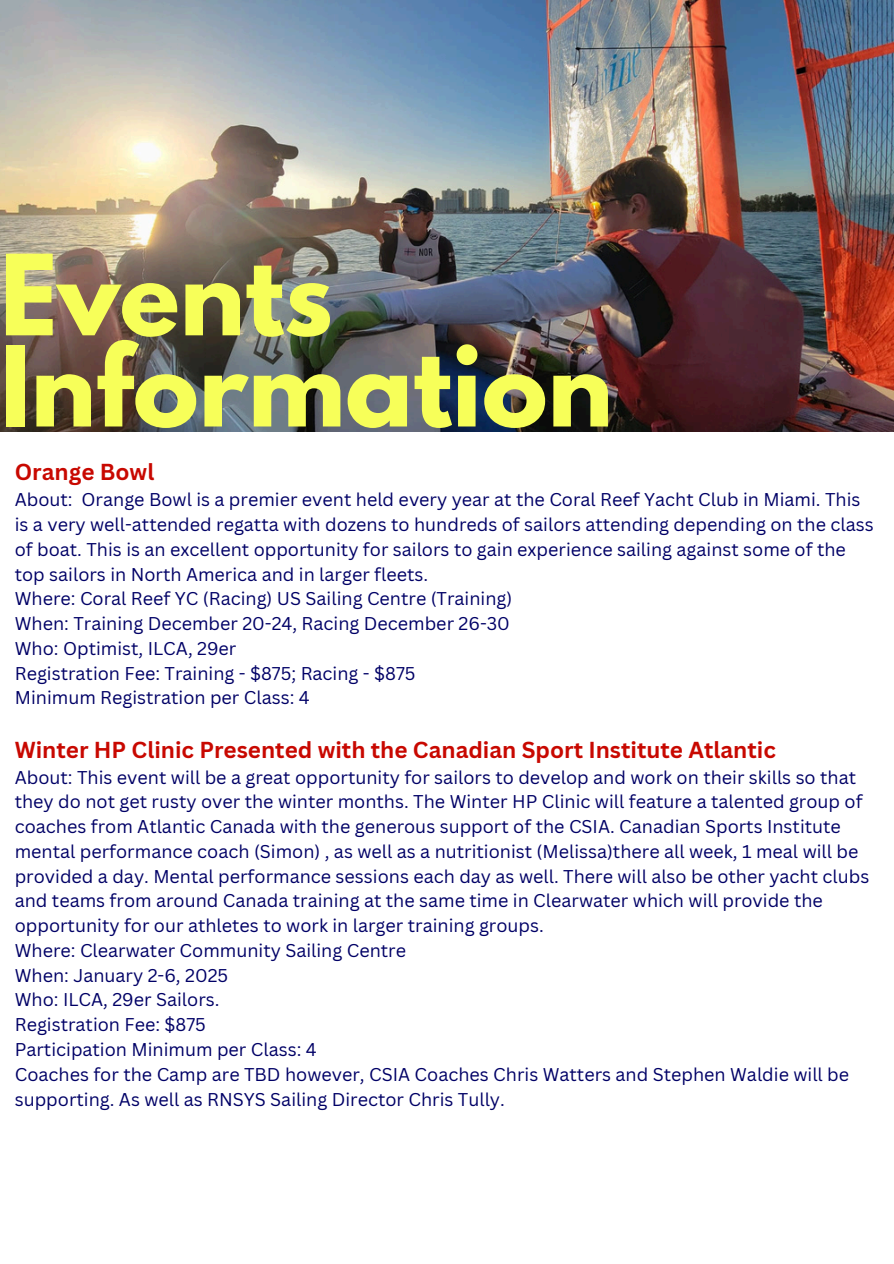
<style>
.page{position:relative;width:894px;height:1264px;background:#fff}
.page>*{position:absolute;margin:0;border:0;box-sizing:border-box;transform-origin:0 0}
.t1{font:700 99px/91.2px "League Spartan";color:#f7ff59}
.t2{font:700 22.5px "Canva Sans";color:#c80800}
.t3{font:18px/24.8px "Canva Sans";color:#010066}
</style>
<div class="page">
<img style="left:0;top:0;width:893px;height:431px">
<h1 class="t1" style="left:0;top:262px;width:614px">Events<br>Information</h1>
<p class="t2" style="left:15px;top:456px;width:141px">Orange Bowl</p>
<p class="t3" style="left:15px;top:487px;width:860px">About: Orange Bowl is a premier event held every year at the Coral Reef Yacht Club in Miami. This is a very well-attended regatta with dozens to hundreds of sailors attending depending on the class of boat. This is an excellent opportunity for sailors to gain experience sailing against some of the top sailors in North America and in larger fleets.</p>
<p class="t3" style="left:15px;top:586px;width:499px">Where: Coral Reef YC (Racing) US Sailing Centre (Training)</p>
<p class="t3" style="left:15px;top:610px;width:496px">When: Training December 20-24, Racing December 26-30</p>
<p class="t3" style="left:15px;top:635px;width:223px">Who: Optimist, ILCA, 29er</p>
<p class="t3" style="left:15px;top:660px;width:402px">Registration Fee: Training - $875; Racing - $875</p>
<p class="t3" style="left:15px;top:685px;width:296px">Minimum Registration per Class: 4</p>
<p class="t2" style="left:15px;top:733px;width:762px">Winter HP Clinic Presented with the Canadian Sport Institute Atlantic</p>
<p class="t3" style="left:15px;top:764px;width:855px">About: This event will be a great opportunity for sailors to develop and work on their skills so that they do not get rusty over the winter months. The Winter HP Clinic will feature a talented group of coaches from Atlantic Canada with the generous support of the CSIA. Canadian Sports Institute mental performance coach (Simon) , as well as a nutritionist (Melissa)there all week, 1 meal will be provided a day. Mental performance sessions each day as well. There will also be other yacht clubs and teams from around Canada training at the same time in Clearwater which will provide the opportunity for our athletes to work in larger training groups.</p>
<p class="t3" style="left:15px;top:937px;width:393px">Where: Clearwater Community Sailing Centre</p>
<p class="t3" style="left:15px;top:962px;width:215px">When: January 2-6, 2025</p>
<p class="t3" style="left:15px;top:987px;width:206px">Who: ILCA, 29er Sailors.</p>
<p class="t3" style="left:15px;top:1011px;width:193px">Registration Fee: $875</p>
<p class="t3" style="left:15px;top:1036px;width:303px">Participation Minimum per Class: 4</p>
<p class="t3" style="left:15px;top:1061px;width:835px">Coaches for the Camp are TBD however, CSIA Coaches Chris Watters and Stephen Waldie will be supporting. As well as RNSYS Sailing Director Chris Tully.</p>
</div>
